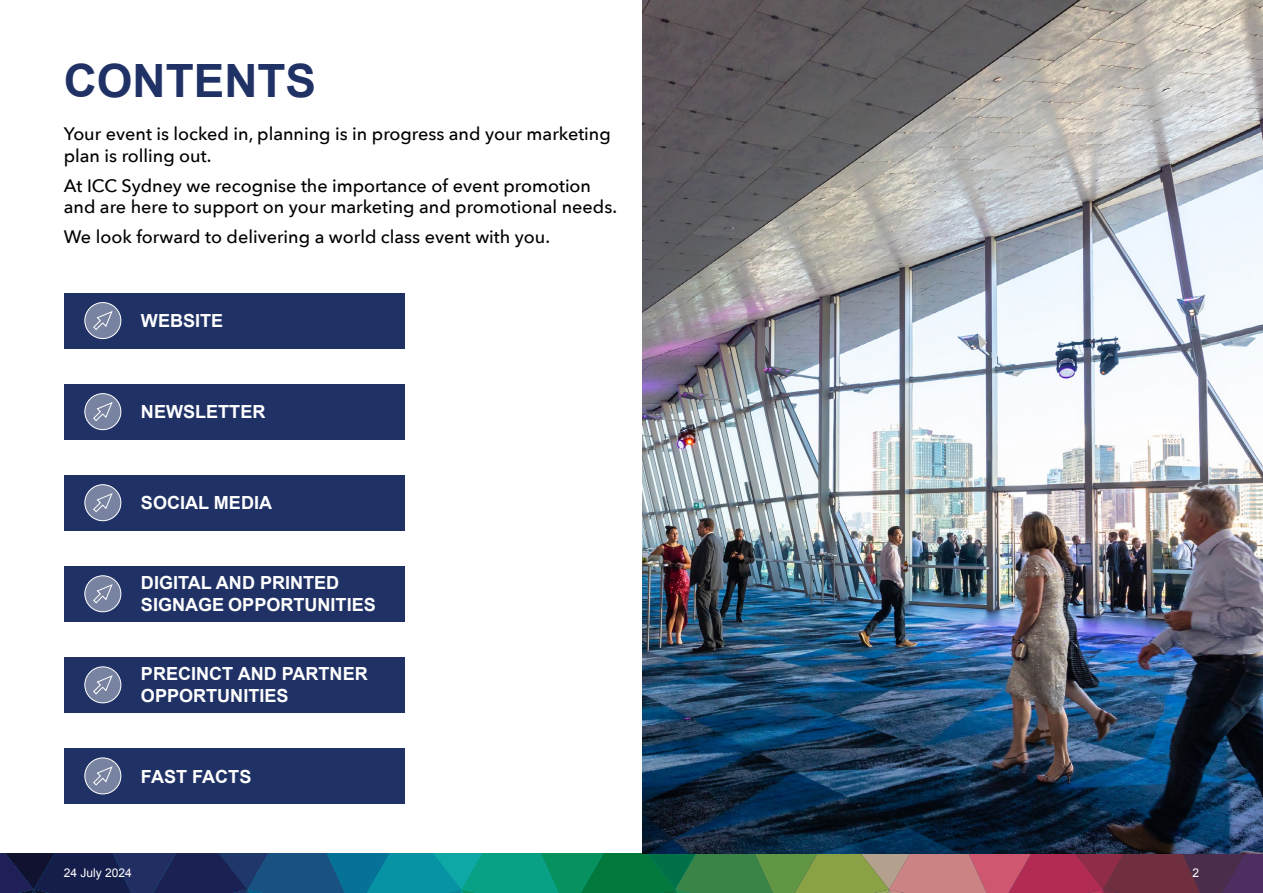
<style>
.page{position:relative;width:1263px;height:893px;background:#fff}
.page>*{position:absolute;margin:0;border:0;box-sizing:border-box;transform-origin:0 0}
.t1{font:700 45.9px "Arial";color:#203265}
.t2{font:500 18px/21.6px "Avenir Next";color:#000}
.t3{font:700 18px/21.8px "Arial";color:#fff}
.t4{font:12px "Arial";color:#fff}
</style>
<div class="page">
<svg style="left:0;top:853px;width:1263px;height:40px;background:#445e61"></svg>
<img style="left:642px;top:0;width:621px;height:853px">
<div style="left:64px;top:293px;width:341px;height:55px;background:#203265"></div>
<svg style="left:85px;top:302px;width:36px;height:37px"></svg>
<div style="left:84px;top:302px;width:37px;height:37px;border:1px solid #fff;border-radius:50%"></div>
<svg style="left:92px;top:310px;width:21px;height:21px"></svg>
<div style="left:64px;top:566px;width:341px;height:55px;background:#203265"></div>
<svg style="left:85px;top:576px;width:36px;height:36px"></svg>
<div style="left:84px;top:575px;width:37px;height:37px;border:1px solid #fff;border-radius:50%"></div>
<svg style="left:92px;top:583px;width:21px;height:21px"></svg>
<div style="left:64px;top:657px;width:341px;height:55px;background:#203265"></div>
<svg style="left:85px;top:667px;width:36px;height:36px"></svg>
<div style="left:84px;top:666px;width:37px;height:37px;border:1px solid #fff;border-radius:50%"></div>
<svg style="left:92px;top:674px;width:21px;height:21px"></svg>
<div style="left:64px;top:384px;width:341px;height:55px;background:#203265"></div>
<svg style="left:85px;top:393px;width:36px;height:37px"></svg>
<div style="left:84px;top:393px;width:37px;height:37px;border:1px solid #fff;border-radius:50%"></div>
<svg style="left:92px;top:401px;width:21px;height:21px"></svg>
<div style="left:64px;top:475px;width:341px;height:55px;background:#203265"></div>
<svg style="left:85px;top:485px;width:36px;height:36px"></svg>
<div style="left:84px;top:484px;width:37px;height:37px;border:1px solid #fff;border-radius:50%"></div>
<svg style="left:92px;top:492px;width:21px;height:21px"></svg>
<div style="left:64px;top:748px;width:341px;height:56px;background:#203265"></div>
<svg style="left:85px;top:758px;width:36px;height:36px"></svg>
<div style="left:84px;top:757px;width:37px;height:37px;border:1px solid #fff;border-radius:50%"></div>
<svg style="left:92px;top:765px;width:21px;height:21px"></svg>
<h1 class="t1" style="left:64px;top:51px;width:254px">CONTENTS</h1>
<p class="t2" style="left:64px;top:122px;width:548px">Your event is locked in, planning is in progress and your marketing plan is rolling out.</p>
<p class="t2" style="left:64px;top:174px;width:555px">At ICC Sydney we recognise the importance of event promotion and are here to support on your marketing and promotional needs.</p>
<p class="t2" style="left:64px;top:226px;width:488px">We look forward to delivering a world class event with you.</p>
<p class="t3" style="left:141px;top:311px;width:84px">WEBSITE</p>
<p class="t3" style="left:141px;top:402px;width:126px">NEWSLETTER</p>
<p class="t3" style="left:141px;top:493px;width:133px">SOCIAL MEDIA</p>
<p class="t3" style="left:141px;top:573px;width:236px">DIGITAL AND PRINTED<br>SIGNAGE OPPORTUNITIES</p>
<p class="t3" style="left:141px;top:664px;width:228px">PRECINCT AND PARTNER<br>OPPORTUNITIES</p>
<p class="t3" style="left:141px;top:766px;width:112px">FAST FACTS</p>
<p class="t4" style="left:64px;top:865px;width:70px">24 July 2024</p>
<p class="t4" style="left:1192px;top:865px;width:8px">2</p>
</div>
